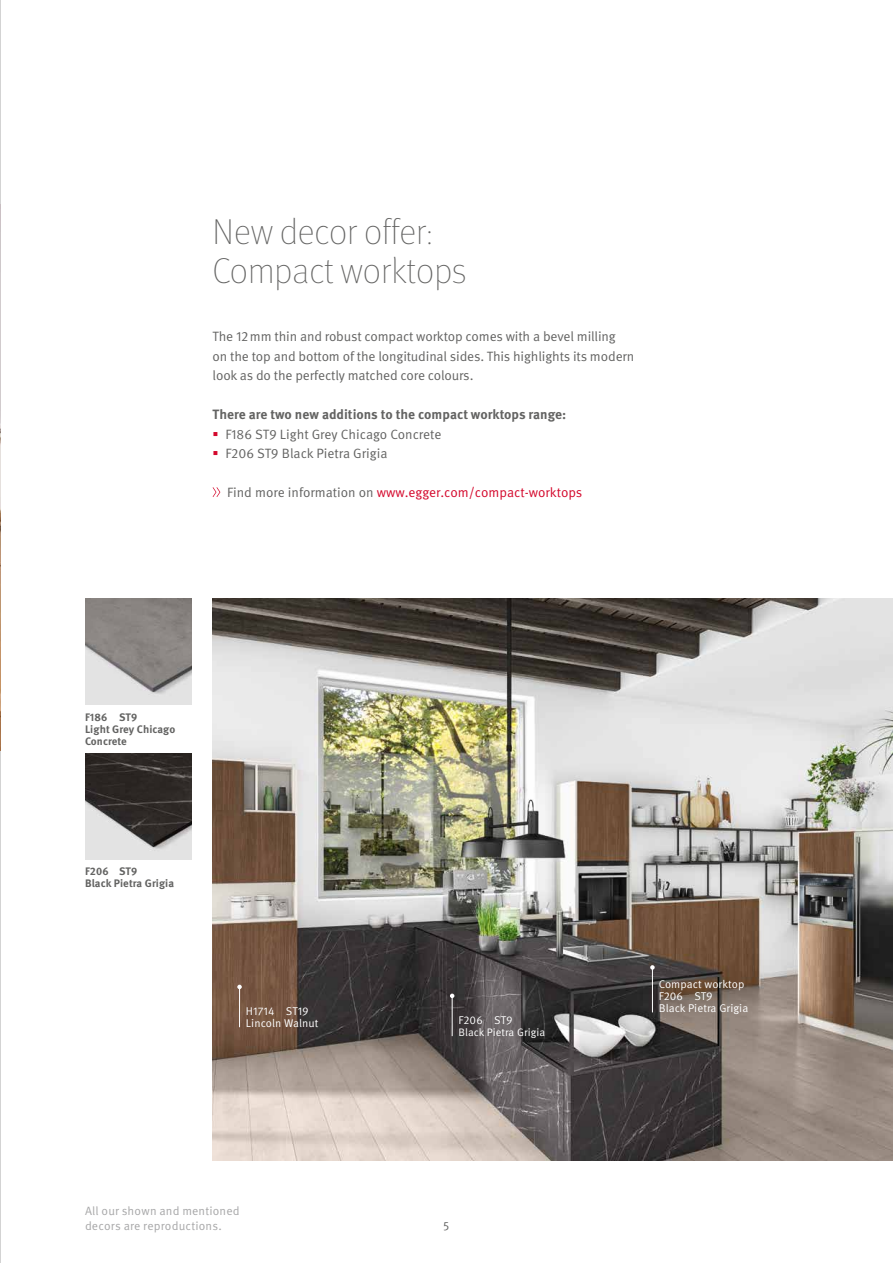
<style>
.page{position:relative;width:893px;height:1263px;background:#fff}
.page>*{position:absolute;margin:0;border:0;box-sizing:border-box;transform-origin:0 0}
.t1{font:100 36px/39px "Meta Pro";color:#636362}
.t2{font:13.5px/19.5px "Meta Pro Norm";letter-spacing:-.01em;color:#636362}
.t3{font:13.5px/19.5px "Meta Pro";color:#636362}
.t4{font:13.5px "Meta Pro";color:#d4082c}
.t5{font:700 13.5px "Meta Pro";color:#636362}
.t6{font:12px/15px "Meta Pro";letter-spacing:.01em;color:#a7a7a8}
.t7{font:12px "Meta Pro";color:#636362}
.t8{font:11.25px/12px "Meta Pro";letter-spacing:.005em;color:#fff}
.t9{font:700 10.8px/12px "Meta Pro";letter-spacing:.005em;color:#636362}
.t10{font:10.8px "Meta Pro";letter-spacing:.005em;color:#fff}
.s1{color:#636362}
</style>
<div class="page">
<hr style="left:0;top:0;width:1px;height:1263px;background:#a7a7a8">
<img style="left:0;top:205px;width:1px;height:546px">
<img style="left:213px;top:599px;width:680px;height:561px">
<hr style="left:239px;top:987px;width:1px;height:40px;background:#fff">
<svg style="left:237px;top:985px;width:5px;height:4px"></svg>
<hr style="left:452px;top:996px;width:1px;height:40px;background:#fff">
<svg style="left:450px;top:993px;width:4px;height:5px"></svg>
<hr style="left:652px;top:967px;width:1px;height:45px;background:#fff">
<svg style="left:650px;top:965px;width:5px;height:5px"></svg>
<svg style="left:213px;top:487px;width:7px;height:10px"></svg>
<img style="left:85px;top:599px;width:106px;height:106px">
<img style="left:85px;top:753px;width:106px;height:106px">
<h1 class="t1" style="left:213px;top:210px;width:255px">New decor offer:<br>Compact worktops</h1>
<p class="t2" style="left:213px;top:326px;width:423px">The 12mm thin and robust compact worktop comes with a bevel milling<br>on the top and bottom of the longitudinal sides. This highlights its modern look as do the perfectly matched core colours.</p>
<p class="t5" style="left:213px;top:404px;width:355px">There are two new additions to the compact worktops range:</p>
<p class="t3" style="left:225px;top:424px;width:218px">F186 ST9 Light Grey Chicago Concrete<br>F206 ST9 Black Pietra Grigia</p>
<p class="t4" style="left:227px;top:484px;width:357px"><span class="s1">Find more information on</span> www.egger.com/compact-worktops</p>
<p class="t9" style="left:85px;top:710px;width:92px">F186 ST9<br>Light Grey Chicago<br>Concrete</p>
<p class="t9" style="left:85px;top:865px;width:91px">F206 ST9<br>Black Pietra Grigia</p>
<p class="t8" style="left:246px;top:1005px;width:74px">H1714 ST19<br>Lincoln Walnut</p>
<p class="t8" style="left:459px;top:1014px;width:55px">F206 ST9</p>
<p class="t10" style="left:459px;top:1026px;width:88px">Black Pietra Grigia</p>
<p class="t6" style="left:85px;top:1203px;width:156px">All our shown and mentioned decors are reproductions.</p>
<p class="t7" style="left:444px;top:1218px;width:7px">5</p>
<p class="t8" style="left:659px;top:979px;width:91px">Compact worktop<br>F206 ST9<br>Black Pietra Grigia</p>
</div>
